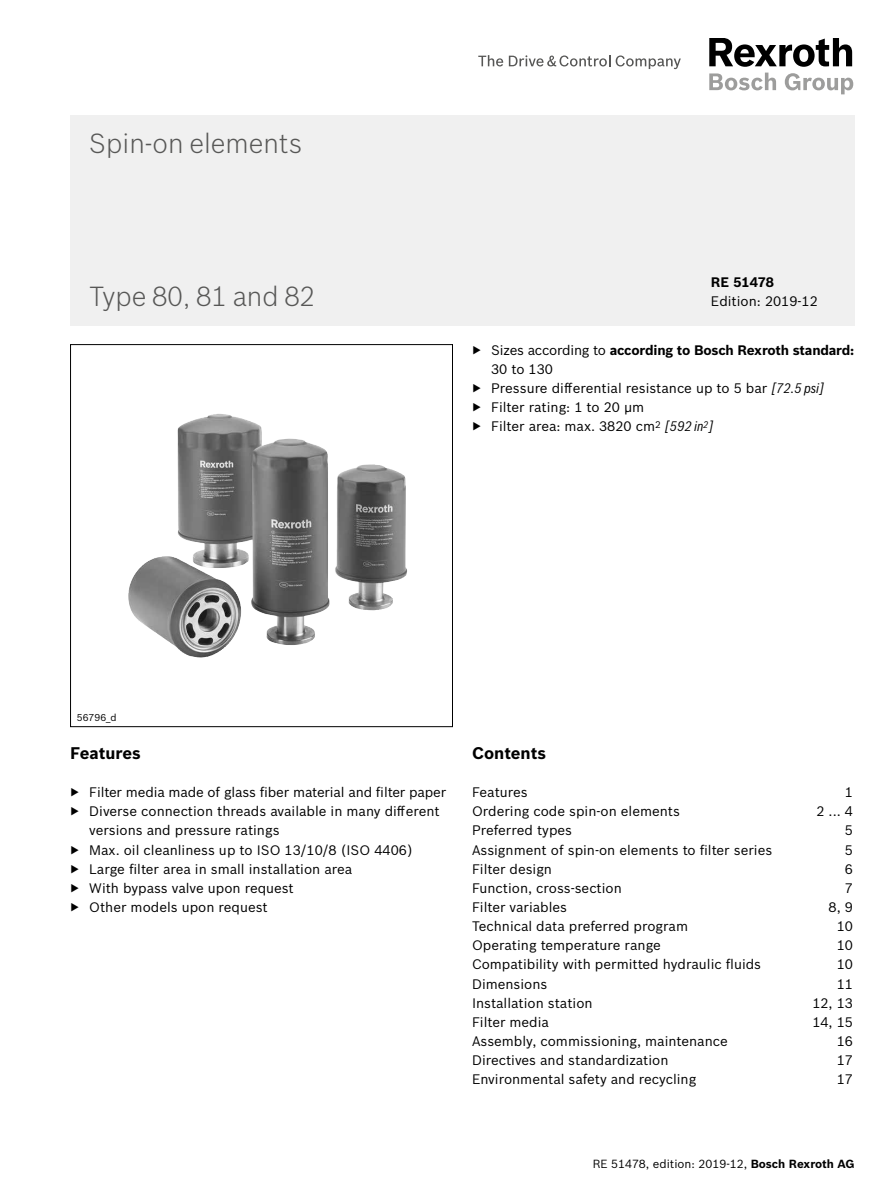
<style>
.page{position:relative;width:893px;height:1191px;background:#fff}
.page>*{position:absolute;margin:0;border:0;box-sizing:border-box;transform-origin:0 0}
.t1{font:300 27px "Bosch Sans";color:#575756}
.t2{font:700 16.5px "Bosch Sans";color:#000}
.t3{font:13.5px "Bosch Sans";color:#000}
.t4{font:700 13.5px "Bosch Sans";letter-spacing:-.015em;color:#000}
.t5{font:11.55px "Bosch Sans";color:#000}
.t6{font:9.75px "Bosch Sans";color:#000}
.s1{font-weight:400}
.s2{font-family:"Bosch Sans Cond";font-style:italic}
.s3{font-weight:700}
</style>
<div class="page">
<div style="left:70px;top:115px;width:785px;height:210px;background:#f0f0f0"></div>
<svg style="left:616px;top:55px;width:65px;height:14px"></svg>
<svg style="left:509px;top:55px;width:101px;height:11px"></svg>
<svg style="left:479px;top:55px;width:24px;height:11px"></svg>
<svg style="left:709px;top:73px;width:67px;height:17px"></svg>
<svg style="left:785px;top:73px;width:68px;height:21px"></svg>
<svg style="left:709px;top:38px;width:143px;height:29px"></svg>
<div style="left:70px;top:344px;width:383px;height:383px;border:1px solid #000"></div>
<img style="left:177px;top:414px;width:153px;height:232px">
<h1 class="t1" style="left:89px;top:125px;width:214px">Spin-on elements</h1>
<h1 class="t1" style="left:89px;top:277px;width:227px">Type 80, 81 and 82</h1>
<p class="t4" style="left:711px;top:272px;width:65px">RE 51478</p>
<p class="t3" style="left:711px;top:291px;width:108px">Edition: 2019-12</p>
<p class="t4" style="left:472px;top:339px;width:384px"><span class="s1">▶ Sizes according to</span> according to Bosch Rexroth standard:</p>
<p class="t3" style="left:491px;top:359px;width:63px">30 to 130</p>
<p class="t3" style="left:472px;top:378px;width:353px">▶ Pressure differential resistance up to 5 bar <span class="s2">[72.5 psi]</span></p>
<p class="t3" style="left:472px;top:397px;width:174px">▶ Filter rating: 1 to 20 μm</p>
<p class="t3" style="left:472px;top:416px;width:243px">▶ Filter area: max. 3820 cm<sup>2</sup> <span class="s2">[592 in</span><sup>2</sup><span class="s2">]</span></p>
<p class="t6" style="left:77px;top:710px;width:41px">56796_d</p>
<p class="t2" style="left:70px;top:740px;width:72px">Features</p>
<p class="t3" style="left:70px;top:782px;width:378px">▶ Filter media made of glass fiber material and filter paper</p>
<p class="t3" style="left:70px;top:801px;width:371px">▶ Diverse connection threads available in many different</p>
<p class="t3" style="left:89px;top:820px;width:192px">versions and pressure ratings</p>
<p class="t3" style="left:70px;top:839px;width:344px">▶ Max. oil cleanliness up to ISO 13/10/8 (ISO 4406)</p>
<p class="t3" style="left:70px;top:859px;width:283px">▶ Large filter area in small installation area</p>
<p class="t3" style="left:70px;top:878px;width:225px">▶ With bypass valve upon request</p>
<p class="t3" style="left:70px;top:897px;width:199px">▶ Other models upon request</p>
<p class="t2" style="left:472px;top:740px;width:76px">Contents</p>
<p class="t3" style="left:472px;top:782px;width:57px">Features</p>
<p class="t3" style="left:845px;top:782px;width:10px">1</p>
<p class="t3" style="left:472px;top:801px;width:209px">Ordering code spin-on elements</p>
<p class="t3" style="left:816px;top:801px;width:38px">2 ... 4</p>
<p class="t3" style="left:472px;top:820px;width:102px">Preferred types</p>
<p class="t3" style="left:845px;top:820px;width:10px">5</p>
<p class="t3" style="left:472px;top:839px;width:302px">Assignment of spin-on elements to filter series</p>
<p class="t3" style="left:845px;top:839px;width:10px">5</p>
<p class="t3" style="left:472px;top:859px;width:82px">Filter design</p>
<p class="t3" style="left:845px;top:859px;width:10px">6</p>
<p class="t3" style="left:472px;top:878px;width:151px">Function, cross-section</p>
<p class="t3" style="left:845px;top:878px;width:10px">7</p>
<p class="t3" style="left:472px;top:897px;width:97px">Filter variables</p>
<p class="t3" style="left:829px;top:897px;width:26px">8, 9</p>
<p class="t3" style="left:472px;top:916px;width:218px">Technical data preferred program</p>
<p class="t3" style="left:837px;top:916px;width:18px">10</p>
<p class="t3" style="left:472px;top:935px;width:190px">Operating temperature range</p>
<p class="t3" style="left:837px;top:935px;width:18px">10</p>
<p class="t3" style="left:472px;top:954px;width:291px">Compatibility with permitted hydraulic fluids</p>
<p class="t3" style="left:837px;top:954px;width:18px">10</p>
<p class="t3" style="left:472px;top:973px;width:77px">Dimensions</p>
<p class="t3" style="left:837px;top:973px;width:18px">11</p>
<p class="t3" style="left:472px;top:992px;width:122px">Installation station</p>
<p class="t3" style="left:812px;top:992px;width:42px">12, 13</p>
<p class="t3" style="left:472px;top:1012px;width:78px">Filter media</p>
<p class="t3" style="left:812px;top:1012px;width:42px">14, 15</p>
<p class="t3" style="left:472px;top:1031px;width:257px">Assembly, commissioning, maintenance</p>
<p class="t3" style="left:837px;top:1031px;width:18px">16</p>
<p class="t3" style="left:472px;top:1050px;width:198px">Directives and standardization</p>
<p class="t3" style="left:837px;top:1050px;width:18px">17</p>
<p class="t3" style="left:472px;top:1069px;width:226px">Environmental safety and recycling</p>
<p class="t3" style="left:837px;top:1069px;width:18px">17</p>
<p class="t5" style="left:593px;top:1154px;width:263px">RE 51478, edition: 2019-12, <span class="s3">Bosch Rexroth AG</span></p>
</div>
